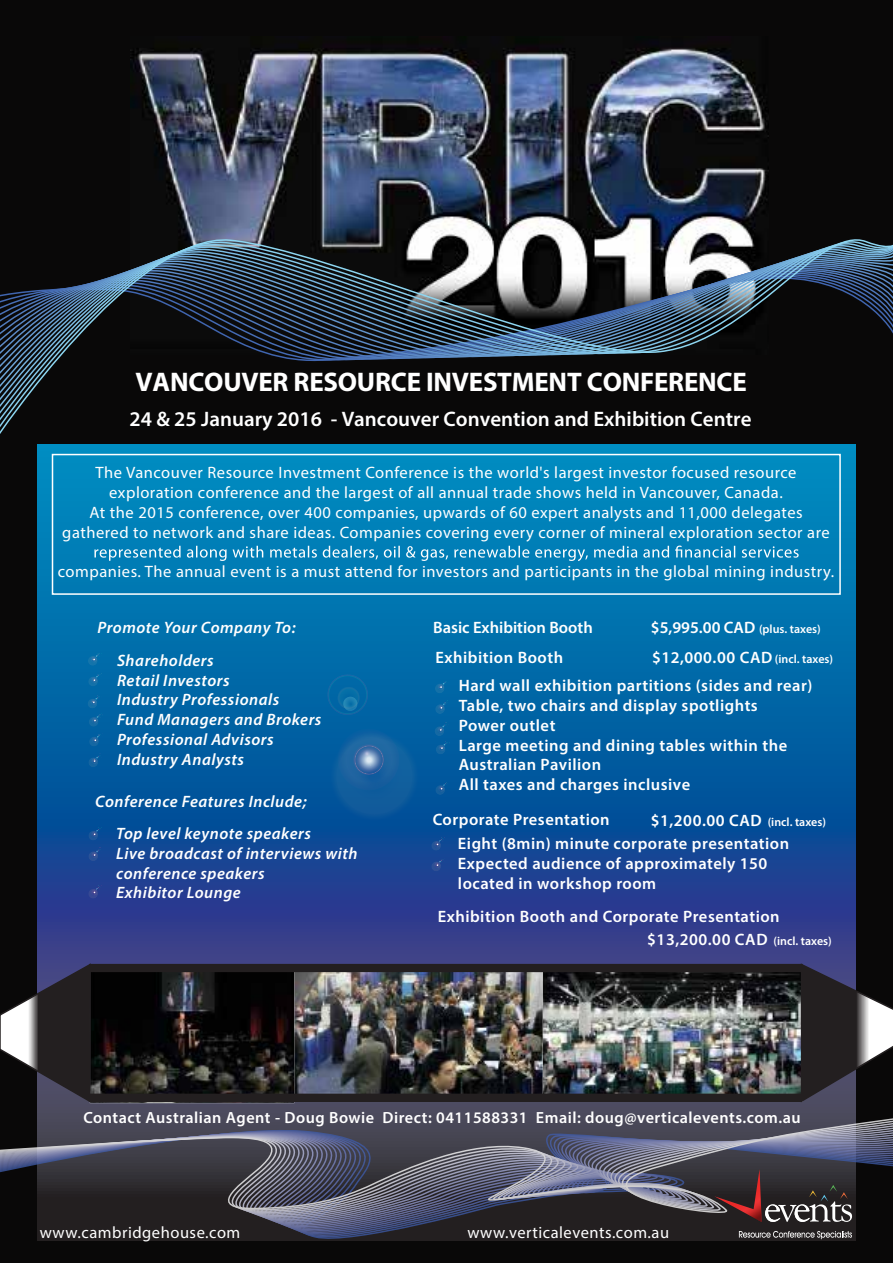
<style>
.page{position:relative;width:893px;height:1263px;background:#090808}
.page>*{position:absolute;margin:0;border:0;box-sizing:border-box;transform-origin:0 0}
.t1{font:700 27px "Myriad Pro";letter-spacing:-.01em;color:#fff}
.t2{font:600 21px "Myriad Pro";color:#fff}
.t3{font:16.5px/19.8px "Myriad Pro";letter-spacing:.03em;color:#fff;text-align:center}
.t4{font:600 16.5px/19.8px "Myriad Pro";letter-spacing:.03em;color:#fff}
.t5{font:italic 600 16.5px/19.8px "Myriad Pro";letter-spacing:.03em;color:#fff}
.t6{font:600 16.5px "Myriad Pro";color:#fff}
.t7{font:600 16.2px "Myriad Pro";letter-spacing:.03em;color:#fff}
.s1{font-size:12px}
</style>
<div class="page">
<img style="left:131px;top:42px;width:637px;height:170px">
<svg style="left:0;top:212px;width:893px;height:222px"></svg>
<svg style="left:38px;top:444px;width:817px;height:335px;background:#0074b0"></svg>
<div style="left:52px;top:454px;width:789px;height:141px;border:2px solid #fff"></div>
<svg style="left:94px;top:546px;width:705px;height:15px;background:#3196c4"></svg>
<div style="left:126px;top:765px;width:201px;height:14px;background:#00589e"></div>
<img style="left:0;top:779px;width:380px;height:462px">
<img style="left:380px;top:765px;width:513px;height:476px">
<svg style="left:87px;top:672px;width:15px;height:14px"></svg>
<svg style="left:87px;top:651px;width:15px;height:15px"></svg>
<svg style="left:87px;top:694px;width:16px;height:52px"></svg>
<svg style="left:87px;top:753px;width:15px;height:14px"></svg>
<svg style="left:87px;top:826px;width:15px;height:14px"></svg>
<svg style="left:87px;top:846px;width:15px;height:15px"></svg>
<svg style="left:87px;top:884px;width:15px;height:15px"></svg>
<svg style="left:430px;top:836px;width:15px;height:15px"></svg>
<svg style="left:430px;top:857px;width:15px;height:14px"></svg>
<svg style="left:0;top:962px;width:92px;height:141px"></svg>
<svg style="left:800px;top:962px;width:93px;height:142px"></svg>
<div style="left:90px;top:965px;width:712px;height:6px;background:#231f20"></div>
<div style="left:89px;top:964px;width:713px;height:8px;border:2px solid #231f20"></div>
<div style="left:90px;top:1094px;width:711px;height:7px;background:#231f20"></div>
<div style="left:89px;top:1093px;width:713px;height:9px;border:2px solid #231f20"></div>
<svg style="left:324px;top:671px;width:46px;height:46px;background:#0569a6"></svg>
<svg style="left:327px;top:729px;width:93px;height:93px;background:#135f9f"></svg>
<svg style="left:434px;top:699px;width:15px;height:15px"></svg>
<svg style="left:434px;top:679px;width:15px;height:14px"></svg>
<svg style="left:434px;top:721px;width:15px;height:33px"></svg>
<svg style="left:434px;top:780px;width:15px;height:15px"></svg>
<h1 class="t1" style="left:136px;top:364px;width:613px">VANCOUVER RESOURCE INVESTMENT CONFERENCE</h1>
<p class="t2" style="left:130px;top:405px;width:623px">24 &amp; 25 January 2016 - Vancouver Convention and Exhibition Centre</p>
<p class="t3" style="left:62px;top:463px;width:769px">The Vancouver Resource Investment Conference is the world's largest investor focused resource exploration conference and the largest of all annual trade shows held in Vancouver, Canada.<br>At the 2015 conference, over 400 companies, upwards of 60 expert analysts and 11,000 delegates gathered to network and share ideas. Companies covering every corner of mineral exploration sector are</p>
<p class="t3" style="left:58px;top:562px;width:778px">companies. The annual event is a must attend for investors and participants in the global mining industry.</p>
<p class="t6" style="left:433px;top:617px;width:161px">Basic Exhibition Booth</p>
<p class="t4" style="left:651px;top:617px;width:172px">$5,995.00 CAD <span class="s1">(plus. taxes)</span></p>
<p class="t5" style="left:117px;top:610px;width:180px;line-height:33.2px;text-indent:-20px">Promote Your Company To:<br>Shareholders</p>
<p class="t5" style="left:117px;top:670px;width:206px">Retail Investors<br>Industry Professionals<br>Fund Managers and Brokers<br>Professional Advisors<br>Industry Analysts</p>
<p class="t5" style="left:95px;top:786px;width:217px;line-height:31.7px;text-align:right">Conference Features Include;<br>Top level keynote speakers</p>
<p class="t5" style="left:116px;top:843px;width:243px">Live broadcast of interviews with conference speakers<br>Exhibitor Lounge</p>
<p class="t4" style="left:458px;top:833px;width:333px">Eight (8min) minute corporate presentation<br>Expected audience of approximately 150 located in workshop room</p>
<p class="t4" style="left:647px;top:904px;width:186px;line-height:23.5px;text-indent:-210px">Exhibition Booth and Corporate Presentation $13,200.00 CAD <span class="s1">(incl. taxes)</span></p>
<p class="t4" style="left:436px;top:647px;width:129px">Exhibition Booth</p>
<p class="t4" style="left:652px;top:647px;width:183px">$12,000.00 CAD <span class="s1">(incl. taxes)</span></p>
<p class="t4" style="left:459px;top:675px;width:355px">Hard wall exhibition partitions (sides and rear)<br>Table, two chairs and display spotlights<br>Power outlet<br>Large meeting and dining tables within the Australian Pavilion<br>All taxes and charges inclusive</p>
<p class="t4" style="left:433px;top:809px;width:179px">Corporate Presentation</p>
<p class="t4" style="left:651px;top:810px;width:177px">$1,200.00 CAD <span class="s1">(incl. taxes)</span></p>
<p class="t7" style="left:83px;top:1107px;width:719px">Contact Australian Agent - Doug Bowie Direct: 0411588331 Email: doug@verticalevents.com.au</p>
<p class="t3" style="left:40px;top:1222px;width:202px">www.cambridgehouse.com</p>
<p class="t3" style="left:467px;top:1222px;width:203px">www.verticalevents.com.au</p>
</div>
